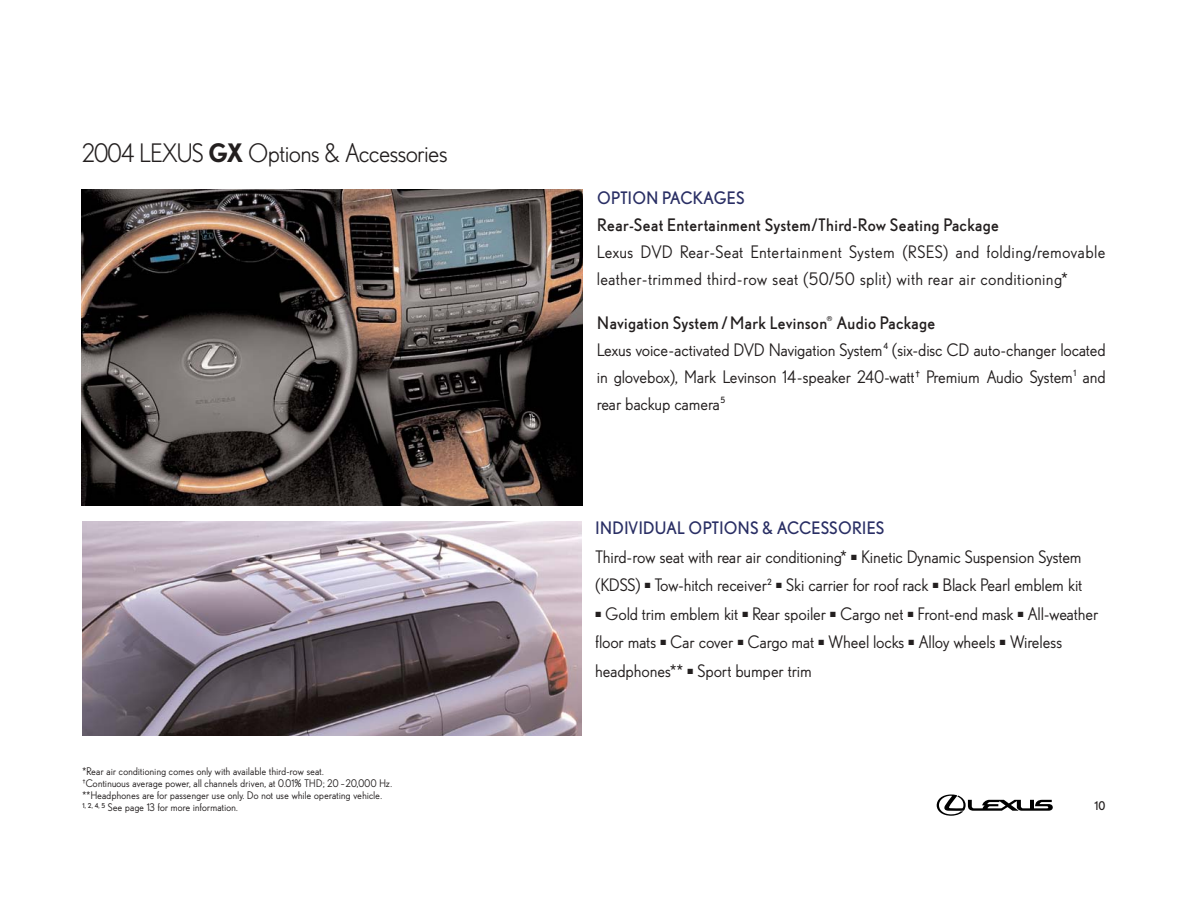
<style>
.page{position:relative;width:1188px;height:918px;background:#fff}
.page>*{position:absolute;margin:0;border:0;box-sizing:border-box;transform-origin:0 0}
.t1{font:25.5px "Lexus Nobel";letter-spacing:-.015em;color:#231f1f}
.t2{font:500 17.25px/28.5px "Lexus Nobel";letter-spacing:.02em;color:#231f1f}
.t3{font:500 17.25px/27px "Lexus Nobel";letter-spacing:.045em;color:#231f1f}
.t4{font:17.25px "Lexus Nobel Display";letter-spacing:.015em;color:#231f1f}
.t5{font:17.25px "Lexus Nobel Display";letter-spacing:.01em;color:#292e64}
.t6{font:12px "Lexus Nobel Display";color:#231f1f}
.t7{font:500 10.5px/12px "Lexus Nobel";letter-spacing:.03em;color:#231f1f}
.s1{font-family:"Lexus Nobel SC"}
.s2{font-family:"Lexus Nobel SC";font-weight:700}
</style>
<div class="page">
<img style="left:81px;top:189px;width:502px;height:317px">
<svg style="left:937px;top:795px;width:116px;height:21px"></svg>
<img style="left:82px;top:521px;width:500px;height:215px">
<h1 class="t1" style="left:82px;top:144px;width:367px"><span class="s1">2004 LEXUS</span> <span class="s2">GX</span> Options &amp; Accessories</h1>
<p class="t7" style="left:82px;top:767px;width:311px">*Rear air conditioning comes only with available third-row seat.<br>†Continuous average power, all channels driven, at 0.01% THD; 20 –20,000 Hz. **Headphones are for passenger use only. Do not use while operating vehicle.<br><sup>1,</sup> <sup>2,</sup> <sup>4,</sup> <sup>5</sup> See page 13 for more information.</p>
<p class="t5" style="left:597px;top:191px;width:149px">OPTION PACKAGES</p>
<p class="t4" style="left:597px;top:218px;width:403px">Rear-Seat Entertainment System/Third-Row Seating Package</p>
<p class="t3" style="left:597px;top:241px;width:510px">Lexus DVD Rear-Seat Entertainment System (RSES) and folding/removable leather-trimmed third-row seat (50/50 split) with rear air conditioning*</p>
<p class="t4" style="left:597px;top:315px;width:340px">Navigation System / Mark Levinson® Audio Package</p>
<p class="t2" style="left:597px;top:338px;width:510px;line-height:27px;text-align:justify">Lexus voice-activated DVD Navigation System<sup>4</sup> (six-disc CD auto-changer located in glovebox), Mark Levinson 14-speaker 240-watt† Premium Audio System<sup>1</sup> and rear backup camera<sup>5</sup></p>
<p class="t5" style="left:596px;top:521px;width:290px">INDIVIDUAL OPTIONS &amp; ACCESSORIES</p>
<p class="t2" style="left:596px;top:545px;width:488px">Third-row seat with rear air conditioning* ■ Kinetic Dynamic Suspension System (KDSS) ■ Tow-hitch receiver<sup>2</sup> ■ Ski carrier for roof rack ■ Black Pearl emblem kit</p>
<p class="t2" style="left:596px;top:602px;width:504px">■ Gold trim emblem kit ■ Rear spoiler ■ Cargo net ■ Front-end mask ■ All-weather floor mats ■ Car cover ■ Cargo mat ■ Wheel locks ■ Alloy wheels ■ Wireless headphones** ■ Sport bumper trim</p>
<p class="t6" style="left:1095px;top:800px;width:12px">10</p>
</div>
